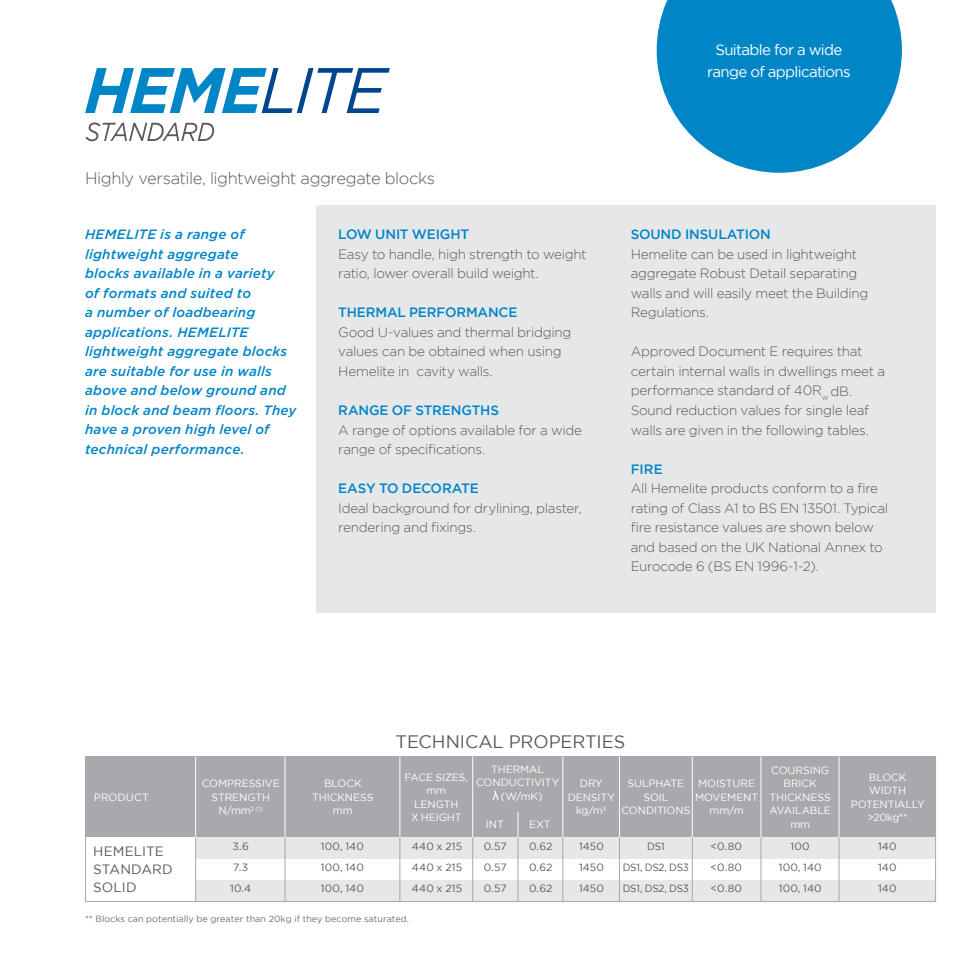
<style>
.page{position:relative;width:970px;height:970px;background:#fff}
.page>*{position:absolute;margin:0;border:0;box-sizing:border-box;transform-origin:0 0}
.t1{font:18px "Gotham";letter-spacing:-.005em;color:#58595b}
.t2{font:300 16.5px "Gotham";letter-spacing:-.025em;color:#58595b}
.t3{font:15px/21px "Gotham";letter-spacing:-.045em;color:#fff;text-align:center}
.t4{font:300 13.5px/19.5px "Gotham";letter-spacing:-.02em;color:#58595b}
.t5{font:italic 500 13.5px/19.5px "Gotham";letter-spacing:.01em;color:#0085c7}
.t6{font:500 13.5px "Gotham";letter-spacing:-.01em;color:#0085c7}
.t7{font:13.5px/18px "Gotham";letter-spacing:.005em;color:#58595b}
.t8{font:10.5px/13.5px "Gotham";letter-spacing:-.01em;color:#fff;text-align:center}
.t9{font:10.5px/21px "Gotham";letter-spacing:.01em;color:#58595b;text-align:justify}
.t10{font:10.5px/21px "Gotham";letter-spacing:-.02em;color:#58595b;text-align:center;scale:.95 1}
.t11{font:10.5px "Gotham";letter-spacing:.01em;color:#fff}
.t12{font:9px "Gotham";color:#6d6e71}
</style>
<div class="page">
<div style="left:316px;top:205px;width:619px;height:407px;background:#e6e7e8"></div>
<svg style="left:656px;top:0;width:245px;height:173px;fill:#0085c7"></svg>
<svg style="left:85px;top:122px;width:129px;height:19px"></svg>
<div style="left:196px;top:837px;width:739px;height:21px;background:#e6e7e8"></div>
<div style="left:196px;top:879px;width:739px;height:22px;background:#e6e7e8"></div>
<hr style="left:85px;top:756px;width:1px;height:145px;background:#a7a9ac">
<hr style="left:85px;top:901px;width:850px;height:1px;background:#a7a9ac">
<div style="left:85px;top:756px;width:850px;height:81px;background:#a7a9ac"></div>
<svg style="left:493px;top:790px;width:5px;height:9px"></svg>
<hr style="left:195px;top:756px;width:1px;height:81px;background:#fff">
<hr style="left:284px;top:756px;width:1px;height:81px;background:#fff">
<hr style="left:399px;top:756px;width:1px;height:81px;background:#fff">
<hr style="left:472px;top:756px;width:1px;height:81px;background:#fff">
<hr style="left:562px;top:756px;width:1px;height:81px;background:#fff">
<svg style="left:517px;top:811px;width:1px;height:26px"></svg>
<hr style="left:619px;top:756px;width:1px;height:81px;background:#fff">
<hr style="left:692px;top:756px;width:1px;height:81px;background:#fff">
<hr style="left:760px;top:756px;width:1px;height:81px;background:#fff">
<hr style="left:838px;top:756px;width:1px;height:81px;background:#fff">
<hr style="left:195px;top:837px;width:1px;height:64px;background:#a7a9ac">
<hr style="left:284px;top:837px;width:1px;height:64px;background:#a7a9ac">
<hr style="left:399px;top:837px;width:1px;height:64px;background:#a7a9ac">
<hr style="left:472px;top:837px;width:1px;height:64px;background:#a7a9ac">
<hr style="left:562px;top:837px;width:1px;height:64px;background:#a7a9ac">
<hr style="left:517px;top:837px;width:1px;height:64px;background:#a7a9ac">
<hr style="left:619px;top:837px;width:1px;height:64px;background:#a7a9ac">
<hr style="left:692px;top:837px;width:1px;height:64px;background:#a7a9ac">
<hr style="left:760px;top:837px;width:1px;height:64px;background:#a7a9ac">
<hr style="left:838px;top:837px;width:1px;height:64px;background:#a7a9ac">
<hr style="left:935px;top:756px;width:1px;height:145px;background:#a7a9ac">
<svg style="left:85px;top:68px;width:305px;height:45px"></svg>
<p class="t2" style="left:85px;top:169px;width:351px">Highly versatile, lightweight aggregate blocks</p>
<p class="t5" style="left:85px;top:225px;width:213px">HEMELITE is a range of lightweight aggregate<br>blocks available in a variety<br>of formats and suited to<br>a number of loadbearing applications. HEMELITE lightweight aggregate blocks are suitable for use in walls above and below ground and in block and beam floors. They have a proven high level of technical performance.</p>
<p class="t6" style="left:338px;top:227px;width:132px">LOW UNIT WEIGHT</p>
<p class="t4" style="left:338px;top:244px;width:250px">Easy to handle, high strength to weight ratio, lower overall build weight.</p>
<p class="t6" style="left:338px;top:305px;width:181px">THERMAL PERFORMANCE</p>
<p class="t4" style="left:338px;top:322px;width:234px">Good U-values and thermal bridging values can be obtained when using<br>Hemelite in cavity walls.</p>
<p class="t6" style="left:338px;top:402px;width:162px">RANGE OF STRENGTHS</p>
<p class="t4" style="left:338px;top:420px;width:245px">A range of options available for a wide range of specifications.</p>
<p class="t6" style="left:338px;top:480px;width:142px">EASY TO DECORATE</p>
<p class="t4" style="left:338px;top:498px;width:245px">Ideal background for drylining, plaster, rendering and fixings.</p>
<p class="t3" style="left:707px;top:39px;width:145px">Suitable for a wide range of applications</p>
<p class="t6" style="left:630px;top:227px;width:142px">SOUND INSULATION</p>
<p class="t4" style="left:630px;top:244px;width:239px">Hemelite can be used in lightweight aggregate Robust Detail separating walls and will easily meet the Building<br>Regulations.</p>
<p class="t4" style="left:630px;top:342px;width:256px">Approved Document E requires that certain internal walls in dwellings meet a performance standard of 40R<sub>w</sub> dB.<br>Sound reduction values for single leaf walls are given in the following tables.</p>
<p class="t6" style="left:630px;top:461px;width:33px">FIRE</p>
<p class="t4" style="left:630px;top:478px;width:259px">All Hemelite products conform to a fire rating of Class A1 to BS EN 13501. Typical fire resistance values are shown below and based on the UK National Annex to Eurocode 6 (BS EN 1996-1-2).</p>
<p class="t11" style="left:94px;top:791px;width:56px">PRODUCT</p>
<h1 class="t1" style="left:395px;top:732px;width:231px">TECHNICAL PROPERTIES</h1>
<p class="t8" style="left:202px;top:776px;width:79px">COMPRESSIVE<br>STRENGTH<br>N/mm<sup>2</sup> <sup>(1)</sup></p>
<p class="t8" style="left:404px;top:769px;width:65px">FACE SIZES, mm<br>LENGTH<br>X HEIGHT</p>
<p class="t8" style="left:312px;top:776px;width:63px">BLOCK<br>THICKNESS mm</p>
<p class="t8" style="left:491px;top:762px;width:54px">THERMAL</p>
<p class="t8" style="left:476px;top:775px;width:85px">CONDUCTIVITY</p>
<p class="t8" style="left:501px;top:789px;width:43px">(W/mK)</p>
<p class="t8" style="left:486px;top:817px;width:19px">INT</p>
<p class="t8" style="left:529px;top:817px;width:23px">EXT</p>
<p class="t8" style="left:769px;top:763px;width:63px">COURSING<br>BRICK<br>THICKNESS<br>AVAILABLE mm</p>
<p class="t8" style="left:567px;top:776px;width:49px">DRY<br>DENSITY kg/m<sup>3</sup></p>
<p class="t8" style="left:850px;top:769px;width:75px">BLOCK<br>WIDTH<br>POTENTIALLY &gt;20kg**</p>
<p class="t8" style="left:695px;top:776px;width:65px">MOISTURE<br>MOVEMENT mm/m</p>
<p class="t8" style="left:621px;top:776px;width:71px">SULPHATE<br>SOIL<br>CONDITIONS</p>
<p class="t7" style="left:93px;top:842px;width:81px">HEMELITE<br>STANDARD<br>SOLID</p>
<p class="t9" style="left:230px;top:835px;width:23px;text-align:center">3.6<br>7.3<br>10.4</p>
<p class="t9" style="left:321px;top:835px;width:44px">100, 140<br>100, 140<br>100, 140</p>
<p class="t9" style="left:412px;top:835px;width:52px">440 x 215<br>440 x 215<br>440 x 215</p>
<p class="t9" style="left:484px;top:835px;width:25px">0.57<br>0.57<br>0.57</p>
<p class="t9" style="left:529px;top:835px;width:25px">0.62<br>0.62<br>0.62</p>
<p class="t9" style="left:579px;top:835px;width:26px">1450<br>1450<br>1450</p>
<p class="t9" style="left:710px;top:835px;width:33px">&lt;0.80 &lt;0.80 &lt;0.80</p>
<p class="t9" style="left:778px;top:835px;width:44px;text-align:center">100<br>100, 140<br>100, 140</p>
<p class="t9" style="left:878px;top:835px;width:20px">140<br>140<br>140</p>
<p class="t10" style="left:622px;top:835px;width:71px">DS1<br>DS1, DS2, DS3<br>DS1, DS2, DS3</p>
<p class="t12" style="left:85px;top:913px;width:325px">** Blocks can potentially be greater than 20kg if they become saturated.</p>
</div>
